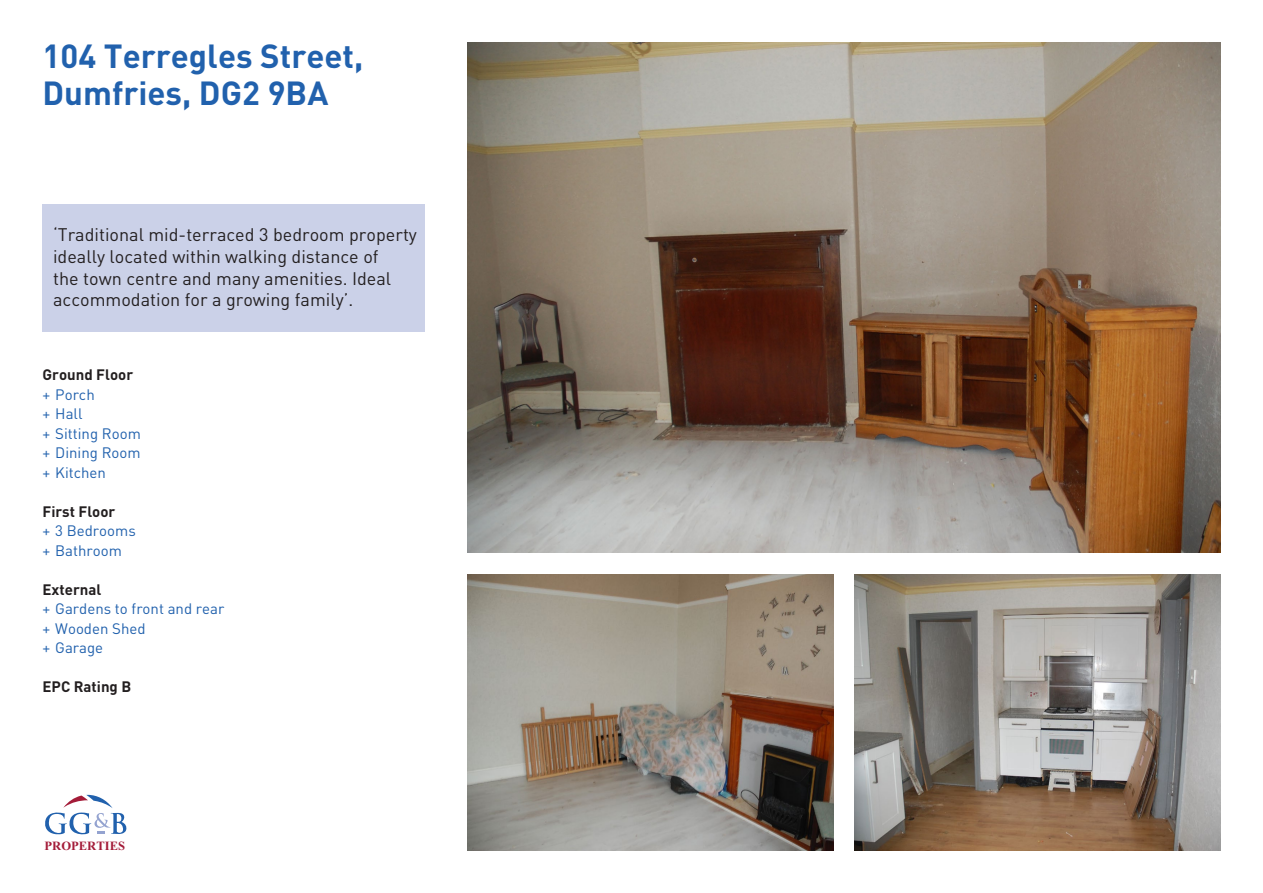
<style>
.page{position:relative;width:1263px;height:893px;background:#fff}
.page>*{position:absolute;margin:0;border:0;box-sizing:border-box;transform-origin:0 0}
.quote{font:700 33px/37.2px "DIN Pro";color:#2161ad}
.quote-2{font:18px/21.6px "DIN Pro";color:#231f20}
.t1{font:15px "DIN Pro";color:#2161ad}
.list_head{font:700 15px "DIN Pro";color:#231f20}
.t2{font:700 12.6px "Times New Roman";color:#a41c39}
</style>
<div class="page">
<hr style="left:1262px;top:0;width:1px;height:893px;background:#cbd1e8">
<img style="left:468px;top:43px;width:752px;height:510px">
<img style="left:468px;top:574px;width:365px;height:276px">
<img style="left:855px;top:574px;width:365px;height:276px">
<svg style="left:45px;top:795px;width:82px;height:40px"></svg>
<div style="left:43px;top:204px;width:382px;height:128px;background:#cbd1e8"></div>
<p class="quote" style="left:43px;top:33px;width:322px">104 Terregles Street,<br>Dumfries, DG2 9BA</p>
<p class="quote-2" style="left:53px;top:222px;width:365px">‘Traditional mid-terraced 3 bedroom property ideally located within walking distance of<br>the town centre and many amenities. Ideal accommodation for a growing family’.</p>
<p class="list_head" style="left:43px;top:362px;width:92px">Ground Floor</p>
<p class="t1" style="left:43px;top:382px;width:54px">+ Porch</p>
<p class="t1" style="left:43px;top:402px;width:41px">+ Hall</p>
<p class="t1" style="left:43px;top:421px;width:100px">+ Sitting Room</p>
<p class="t1" style="left:43px;top:441px;width:100px">+ Dining Room</p>
<p class="t1" style="left:43px;top:460px;width:65px">+ Kitchen</p>
<p class="list_head" style="left:43px;top:499px;width:74px">First Floor</p>
<p class="t1" style="left:43px;top:519px;width:95px">+ 3 Bedrooms</p>
<p class="t1" style="left:43px;top:538px;width:81px">+ Bathroom</p>
<p class="list_head" style="left:43px;top:577px;width:60px">External</p>
<p class="t1" style="left:43px;top:597px;width:183px">+ Gardens to front and rear</p>
<p class="t1" style="left:43px;top:616px;width:105px">+ Wooden Shed</p>
<p class="t1" style="left:43px;top:636px;width:62px">+ Garage</p>
<p class="list_head" style="left:43px;top:674px;width:90px">EPC Rating B</p>
<p class="t2" style="left:45px;top:838px;width:82px">PROPERTIES</p>
</div>
